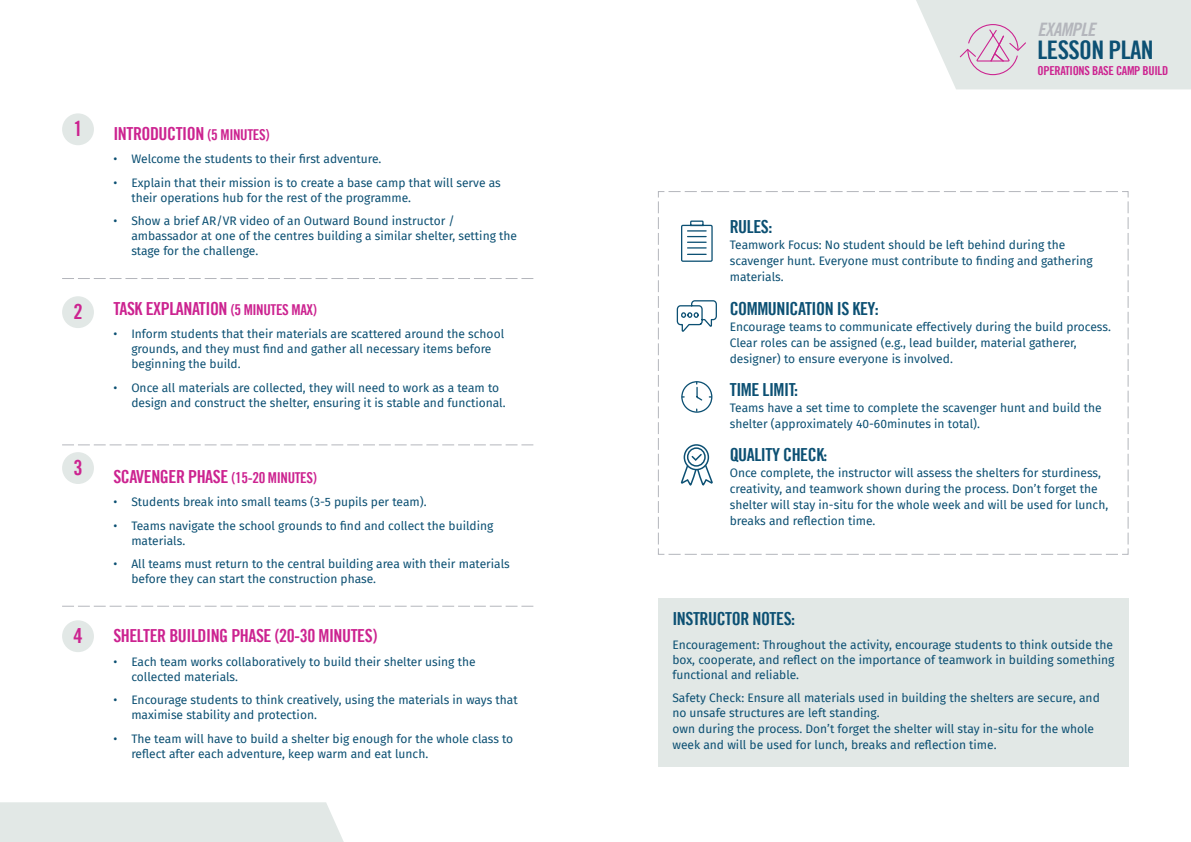
<style>
.page{position:relative;width:1191px;height:842px;background:#fff}
.page>*{position:absolute;margin:0;border:0;box-sizing:border-box;transform-origin:0 0}
.t1{font:25.6px "Trade Gothic Bold Cond Twenty";letter-spacing:-.025em;color:#0c5073}
.t2{font:20.8px "Trade Gothic Bold Cond Twenty";color:#cc2390}
.t3{font:18.5px "Trade Gothic LT Std Bd Cn 20 Obl";letter-spacing:-.025em;color:#b4b6bc}
.t4{font:18px "Trade Gothic Bold Cond Twenty";letter-spacing:-.025em;color:#cc2390}
.t5{font:18px "Trade Gothic Bold Cond Twenty";letter-spacing:-.025em;color:#0c5073}
.t6{font:12.4px "Trade Gothic Bold Cond Twenty";letter-spacing:-.025em;color:#cc2390}
.t7{font:12px/15px "Fira Sans";color:#0c5073}
.s1{font-size:15px}
.s2{font-family:"Fira Sans";font-weight:700;font-size:13px}
</style>
<div class="page">
<div style="left:0;top:802px;width:344px;height:40px;background:#e2e8e6"></div>
<svg style="left:62px;top:278px;width:471px;height:1px"></svg>
<svg style="left:62px;top:444px;width:471px;height:1px"></svg>
<svg style="left:62px;top:606px;width:471px;height:1px"></svg>
<div style="left:62px;top:296px;width:32px;height:32px;background:#e2e8e6;border-radius:50%"></div>
<div style="left:62px;top:452px;width:32px;height:32px;background:#e2e8e6;border-radius:50%"></div>
<div style="left:62px;top:620px;width:32px;height:32px;background:#e2e8e6;border-radius:50%"></div>
<div style="left:62px;top:113px;width:32px;height:32px;background:#e2e8e6;border-radius:50%"></div>
<svg style="left:658px;top:191px;width:471px;height:364px"></svg>
<div style="left:658px;top:598px;width:470px;height:168px;background:#e2e8e6"></div>
<svg style="left:680px;top:220px;width:33px;height:43px"></svg>
<svg style="left:676px;top:298px;width:42px;height:48px"></svg>
<div style="left:681px;top:381px;width:31px;height:32px;border:1px solid #0c5073;border-radius:50%"></div>
<svg style="left:695px;top:382px;width:8px;height:19px"></svg>
<svg style="left:684px;top:445px;width:24px;height:25px"></svg>
<div style="left:683px;top:444px;width:26px;height:26px;border:2px solid #0c5073;border-radius:50%"></div>
<svg style="left:687px;top:448px;width:18px;height:18px"></svg>
<div style="left:687px;top:447px;width:18px;height:20px;border:2px solid #0c5073;border-radius:50%"></div>
<svg style="left:680px;top:452px;width:33px;height:39px"></svg>
<svg style="left:916px;top:0;width:275px;height:89px;background:#e3e6e6"></svg>
<p class="t3" style="left:1037px;top:18px;width:59px">EXAMPLE</p>
<p class="t1" style="left:1037px;top:34px;width:118px">LESSON PLAN</p>
<p class="t6" style="left:1037px;top:63px;width:132px">OPERATIONS BASE CAMP BUILD</p>
<p class="t2" style="left:74px;top:116px;width:11px">1</p>
<p class="t2" style="left:74px;top:299px;width:11px">2</p>
<p class="t2" style="left:74px;top:455px;width:11px">3</p>
<p class="t4" style="left:113px;top:122px;width:158px">INTRODUCTION <span class="s1">(5 MINUTES)</span></p>
<p class="t7" style="left:113px;top:151px;width:270px">• Welcome the students to their first adventure.</p>
<p class="t7" style="left:131px;top:175px;width:371px;text-indent:-18px">• Explain that their mission is to create a base camp that will serve as their operations hub for the rest of the programme.</p>
<p class="t7" style="left:131px;top:213px;width:387px;text-indent:-18px">• Show a brief AR/VR video of an Outward Bound instructor / ambassador at one of the centres building a similar shelter, setting the stage for the challenge.</p>
<p class="t4" style="left:113px;top:297px;width:205px">TASK EXPLANATION <span class="s1">(5 MINUTES MAX)</span></p>
<p class="t7" style="left:131px;top:326px;width:374px;text-indent:-18px">• Inform students that their materials are scattered around the school grounds, and they must find and gather all necessary items before beginning the build.</p>
<p class="t7" style="left:131px;top:380px;width:376px;text-indent:-18px">• Once all materials are collected, they will need to work as a team to design and construct the shelter, ensuring it is stable and functional.</p>
<p class="t4" style="left:113px;top:465px;width:205px">SCAVENGER PHASE <span class="s1">(15-20 MINUTES)</span></p>
<p class="t7" style="left:113px;top:494px;width:315px">• Students break into small teams (3-5 pupils per team).</p>
<p class="t7" style="left:131px;top:517px;width:363px;text-indent:-18px">• Teams navigate the school grounds to find and collect the building materials.</p>
<p class="t7" style="left:131px;top:556px;width:380px;text-indent:-18px">• All teams must return to the central building area with their materials before they can start the construction phase.</p>
<p class="t5" style="left:730px;top:216px;width:44px">RULES:</p>
<p class="t7" style="left:730px;top:237px;width:364px;line-height:16px">Teamwork Focus: No student should be left behind during the scavenger hunt. Everyone must contribute to finding and gathering materials.</p>
<p class="t5" style="left:730px;top:297px;width:150px">COMMUNICATION IS KEY:</p>
<p class="t7" style="left:730px;top:318px;width:382px;line-height:16px">Encourage teams to communicate effectively during the build process.<br>Clear roles can be assigned (e.g., lead builder, material gatherer, designer) to ensure everyone is involved.</p>
<p class="t5" style="left:730px;top:379px;width:70px">TIME LIMIT:</p>
<p class="t7" style="left:730px;top:400px;width:373px;line-height:16px">Teams have a set time to complete the scavenger hunt and build the shelter (approximately 40-60minutes in total).</p>
<p class="t5" style="left:730px;top:444px;width:99px">QUALITY CHECK<span class="s2">:</span></p>
<p class="t7" style="left:730px;top:465px;width:380px;line-height:16px">Once complete, the instructor will assess the shelters for sturdiness, creativity, and teamwork shown during the process. Don’t forget the shelter will stay in-situ for the whole week and will be used for lunch, breaks and reflection time.</p>
<p class="t2" style="left:74px;top:623px;width:11px">4</p>
<p class="t4" style="left:113px;top:625px;width:265px">SHELTER BUILDING PHASE (20-30 MINUTES)</p>
<p class="t7" style="left:131px;top:654px;width:346px;text-indent:-18px">• Each team works collaboratively to build their shelter using the collected materials.</p>
<p class="t7" style="left:131px;top:692px;width:388px;text-indent:-18px">• Encourage students to think creatively, using the materials in ways that maximise stability and protection.</p>
<p class="t7" style="left:131px;top:731px;width:383px;text-indent:-18px">• The team will have to build a shelter big enough for the whole class to reflect after each adventure, keep warm and eat lunch.</p>
<p class="t5" style="left:672px;top:608px;width:124px">INSTRUCTOR NOTES:</p>
<p class="t7" style="left:672px;top:636px;width:443px;text-align:justify">Encouragement: Throughout the activity, encourage students to think outside the box, cooperate, and reflect on the importance of teamwork in building something functional and reliable.</p>
<p class="t7" style="left:672px;top:690px;width:429px">Safety Check: Ensure all materials used in building the shelters are secure, and no unsafe structures are left standing.</p>
<p class="t7" style="left:672px;top:720px;width:423px;line-height:16px">own during the process. Don’t forget the shelter will stay in-situ for the whole week and will be used for lunch, breaks and reflection time.</p>
</div>
